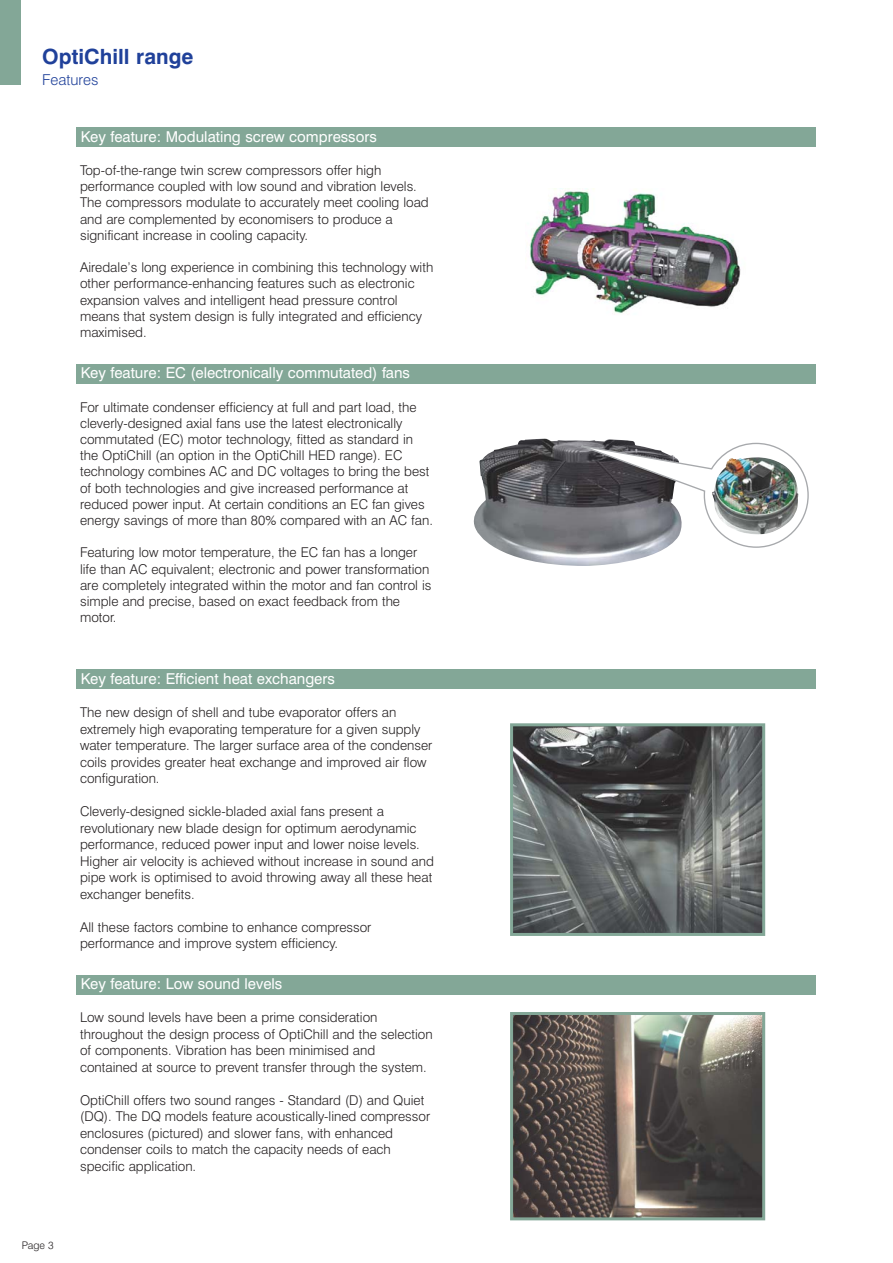
<style>
.page{position:relative;width:893px;height:1263px;background:#fff}
.page>*{position:absolute;margin:0;border:0;box-sizing:border-box;transform-origin:0 0}
.t1{font:700 21px "Swiss 721 BT";color:#20419a}
.t2{font:15px "Swiss 721 BT";color:#fff}
.t3{font:300 15px "Swiss 721 BT";color:#20419a}
.t4{font:300 13.5px/16.2px "Swiss 721 BT";color:#231f20}
.t5{font:300 10.5px "Swiss 721 BT";color:#231f20}
</style>
<div class="page">
<div style="left:0;top:0;width:21px;height:85px;background:#83a797"></div>
<img style="left:514px;top:1016px;width:247px;height:200px">
<div style="left:510px;top:1012px;width:255px;height:208px;border:3px solid #83a797"></div>
<img style="left:514px;top:727px;width:247px;height:205px">
<div style="left:510px;top:723px;width:255px;height:213px;border:3px solid #83a797"></div>
<div style="left:76px;top:975px;width:740px;height:19px;background:#83a797"></div>
<div style="left:76px;top:127px;width:740px;height:20px;background:#83a797"></div>
<div style="left:76px;top:670px;width:740px;height:19px;background:#83a797"></div>
<img style="left:525px;top:188px;width:216px;height:126px">
<div style="left:76px;top:364px;width:740px;height:19px;background:#83a797"></div>
<img style="left:473px;top:439px;width:193px;height:127px">
<svg style="left:567px;top:442px;width:242px;height:106px"></svg>
<h1 class="t1" style="left:42px;top:49px;width:153px">OptiChill range</h1>
<p class="t3" style="left:42px;top:74px;width:58px">Features</p>
<p class="t2" style="left:81px;top:131px;width:298px">Key feature: Modulating screw compressors</p>
<p class="t4" style="left:80px;top:163px;width:350px">Top-of-the-range twin screw compressors offer high performance coupled with low sound and vibration levels.<br>The compressors modulate to accurately meet cooling load and are complemented by economisers to produce a significant increase in cooling capacity.</p>
<p class="t4" style="left:80px;top:261px;width:355px">Airedale’s long experience in combining this technology with other performance-enhancing features such as electronic expansion valves and intelligent head pressure control means that system design is fully integrated and efficiency maximised.</p>
<p class="t2" style="left:81px;top:368px;width:331px">Key feature: EC (electronically commutated) fans</p>
<p class="t4" style="left:80px;top:400px;width:354px">For ultimate condenser efficiency at full and part load, the cleverly-designed axial fans use the latest electronically commutated (EC) motor technology, fitted as standard in the OptiChill (an option in the OptiChill HED range). EC technology combines AC and DC voltages to bring the best of both technologies and give increased performance at reduced power input. At certain conditions an EC fan gives energy savings of more than 80% compared with an AC fan.</p>
<p class="t4" style="left:80px;top:546px;width:353px">Featuring low motor temperature, the EC fan has a longer life than AC equivalent; electronic and power transformation are completely integrated within the motor and fan control is simple and precise, based on exact feedback from the motor.</p>
<p class="t2" style="left:81px;top:673px;width:256px">Key feature: Efficient heat exchangers</p>
<p class="t4" style="left:80px;top:705px;width:354px">The new design of shell and tube evaporator offers an extremely high evaporating temperature for a given supply water temperature. The larger surface area of the condenser coils provides greater heat exchange and improved air flow configuration.</p>
<p class="t4" style="left:80px;top:804px;width:355px">Cleverly-designed sickle-bladed axial fans present a revolutionary new blade design for optimum aerodynamic performance, reduced power input and lower noise levels.<br>Higher air velocity is achieved without increase in sound and pipe work is optimised to avoid throwing away all these heat exchanger benefits.</p>
<p class="t4" style="left:80px;top:920px;width:293px">All these factors combine to enhance compressor performance and improve system efficiency.</p>
<p class="t2" style="left:81px;top:978px;width:203px">Key feature: Low sound levels</p>
<p class="t4" style="left:80px;top:1011px;width:354px">Low sound levels have been a prime consideration throughout the design process of OptiChill and the selection of components. Vibration has been minimised and contained at source to prevent transfer through the system.</p>
<p class="t4" style="left:80px;top:1093px;width:352px">OptiChill offers two sound ranges - Standard (D) and Quiet (DQ). The DQ models feature acoustically-lined compressor enclosures (pictured) and slower fans, with enhanced condenser coils to match the capacity needs of each specific application.</p>
<p class="t5" style="left:22px;top:1241px;width:33px">Page 3</p>
</div>
